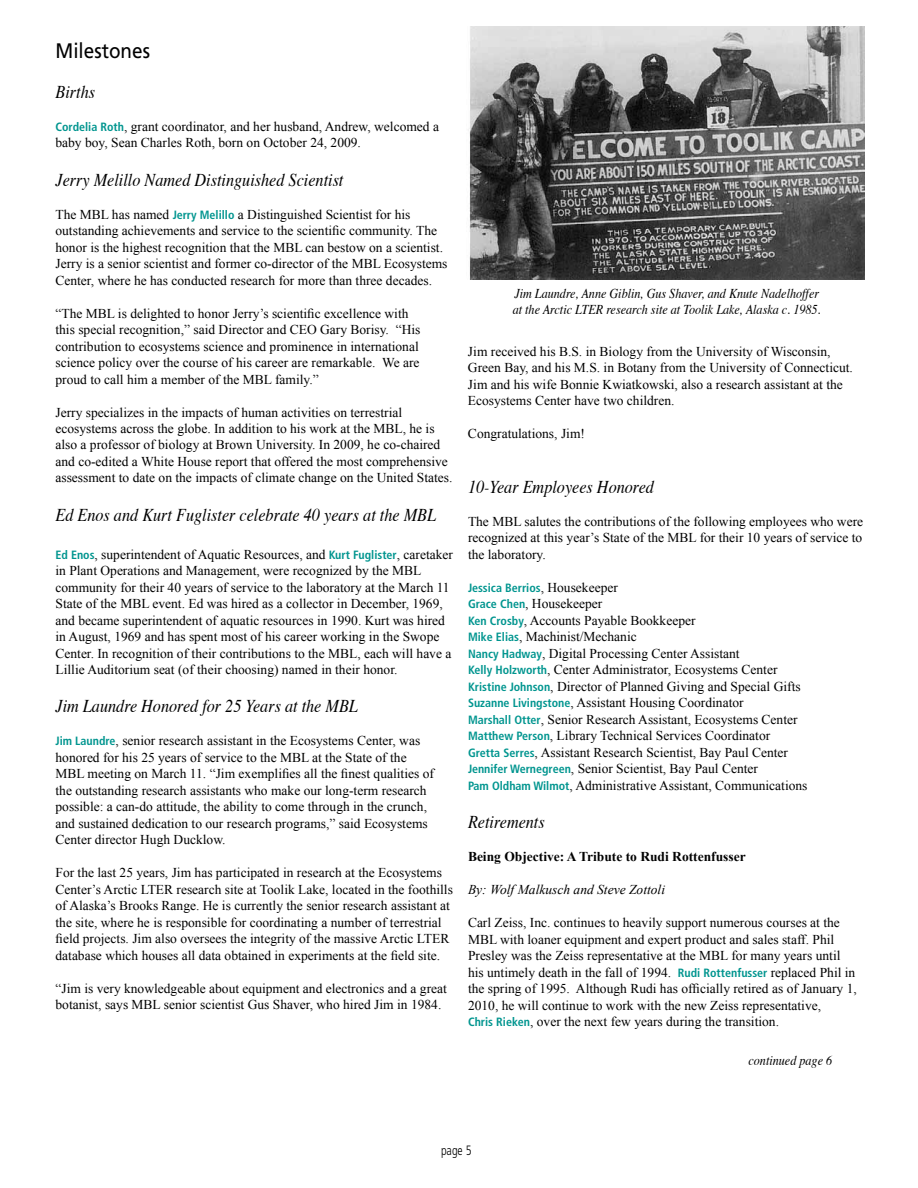
<style>
.page{position:relative;width:918px;height:1188px;background:#fff}
.page>*{position:absolute;margin:0;border:0;box-sizing:border-box;transform-origin:0 0}
.t1{font:21px "Frutiger";color:#000;scale:.9 1}
.t2{font:italic 18px "Times";color:#000;scale:.9 1}
.t3{font:13.5px/16.5px "Times New Roman";color:#000}
.t4{font:italic 13.5px/16.2px "Times";color:#000;scale:.9 1}
.t5{font:700 13.5px "Times New Roman";color:#000}
.t6{font:italic 13.5px "Times New Roman";color:#000}
.t7{font:300 condensed 13.5px "Frutiger";color:#000;scale:.9 1}
.t8{font:700 condensed 12px "Frutiger";color:#00958f}
.s1{font-family:"Frutiger";font-weight:700;font-stretch:condensed;font-size:12px;color:#00958f}
.s2{font-family:"Times New Roman";font-weight:400;font-stretch:normal;font-size:13.5px;color:#000}
</style>
<div class="page">
<img style="left:468px;top:27px;width:396px;height:253px">
<h1 class="t1" style="left:56px;top:39px;width:107px">Milestones</h1>
<h2 class="t2" style="left:56px;top:76px;width:46px">Births</h2>
<p class="t3" style="left:56px;top:118px;width:385px"><span class="s1">Cordelia Roth</span>, grant coordinator, and her husband, Andrew, welcomed a baby boy, Sean Charles Roth, born on October 24, 2009.</p>
<h2 class="t2" style="left:56px;top:163px;width:321px">Jerry Melillo Named Distinguished Scientist</h2>
<p class="t3" style="left:55px;top:206px;width:394px">The MBL has named <span class="s1">Jerry Melillo</span> a Distinguished Scientist for his outstanding achievements and service to the scientific community. The honor is the highest recognition that the MBL can bestow on a scientist.<br>Jerry is a senior scientist and former co-director of the MBL Ecosystems Center, where he has conducted research for more than three decades.</p>
<p class="t3" style="left:55px;top:305px;width:367px">“The MBL is delighted to honor Jerry’s scientific excellence with this special recognition,” said Director and CEO Gary Borisy. “His contribution to ecosystems science and prominence in international science policy over the course of his career are remarkable. We are proud to call him a member of the MBL family.”</p>
<p class="t3" style="left:55px;top:404px;width:399px">Jerry specializes in the impacts of human activities on terrestrial ecosystems across the globe. In addition to his work at the MBL, he is also a professor of biology at Brown University. In 2009, he co-chaired and co-edited a White House report that offered the most comprehensive assessment to date on the impacts of climate change on the United States.</p>
<h2 class="t2" style="left:56px;top:498px;width:424px">Ed Enos and Kurt Fuglister celebrate 40 years at the MBL</h2>
<p class="t3" style="left:55px;top:546px;width:399px"><span class="s1">Ed Enos</span>, superintendent of Aquatic Resources, and <span class="s1">Kurt Fuglister</span>, caretaker in Plant Operations and Management, were recognized by the MBL community for their 40 years of service to the laboratory at the March 11<br>State of the MBL event. Ed was hired as a collector in December, 1969, and became superintendent of aquatic resources in 1990. Kurt was hired in August, 1969 and has spent most of his career working in the Swope Center. In recognition of their contributions to the MBL, each will have a Lillie Auditorium seat (of their choosing) named in their honor.</p>
<h2 class="t2" style="left:56px;top:690px;width:338px">Jim Laundre Honored for 25 Years at the MBL</h2>
<p class="t3" style="left:56px;top:732px;width:380px"><span class="s1">Jim Laundre</span>, senior research assistant in the Ecosystems Center, was honored for his 25 years of service to the MBL at the State of the MBL meeting on March 11. “Jim exemplifies all the finest qualities of the outstanding research assistants who make our long-term research possible: a can-do attitude, the ability to come through in the crunch, and sustained dedication to our research programs,” said Ecosystems Center director Hugh Ducklow.</p>
<p class="t3" style="left:56px;top:864px;width:399px">For the last 25 years, Jim has participated in research at the Ecosystems Center’s Arctic LTER research site at Toolik Lake, located in the foothills of Alaska’s Brooks Range. He is currently the senior research assistant at the site, where he is responsible for coordinating a number of terrestrial field projects. Jim also oversees the integrity of the massive Arctic LTER database which houses all data obtained in experiments at the field site.</p>
<p class="t3" style="left:56px;top:980px;width:393px">“Jim is very knowledgeable about equipment and electronics and a great botanist, says MBL senior scientist Gus Shaver, who hired Jim in 1984.</p>
<p class="t4" style="left:513px;top:284px;width:344px">Jim Laundre, Anne Giblin, Gus Shaver, and Knute Nadelhoffer at the Arctic LTER research site at Toolik Lake, Alaska c. 1985.</p>
<p class="t3" style="left:468px;top:343px;width:386px">Jim received his B.S. in Biology from the University of Wisconsin, Green Bay, and his M.S. in Botany from the University of Connecticut.<br>Jim and his wife Bonnie Kwiatkowski, also a research assistant at the Ecosystems Center have two children.</p>
<p class="t3" style="left:468px;top:425px;width:119px">Congratulations, Jim!</p>
<h2 class="t2" style="left:468px;top:471px;width:208px">10-Year Employees Honored</h2>
<p class="t3" style="left:468px;top:513px;width:397px;text-align:justify">The MBL salutes the contributions of the following employees who were recognized at this year’s State of the MBL for their 10 years of service to the laboratory.</p>
<p class="t8" style="left:468px;top:581px;width:151px">Jessica Berrios<span class="s2">, Housekeeper</span></p>
<p class="t3" style="left:468px;top:595px;width:341px"><span class="s1">Grace Chen</span>, Housekeeper<br><span class="s1">Ken Crosby</span>, Accounts Payable Bookkeeper<br><span class="s1">Mike Elias</span>, Machinist/Mechanic<br><span class="s1">Nancy Hadway</span>, Digital Processing Center Assistant<br><span class="s1">Kelly Holzworth</span>, Center Administrator, Ecosystems Center <span class="s1">Kristine Johnson</span>, Director of Planned Giving and Special Gifts <span class="s1">Suzanne Livingstone</span>, Assistant Housing Coordinator<br><span class="s1">Marshall Otter</span>, Senior Research Assistant, Ecosystems Center <span class="s1">Matthew Person</span>, Library Technical Services Coordinator<br><span class="s1">Gretta Serres</span>, Assistant Research Scientist, Bay Paul Center <span class="s1">Jennifer Wernegreen</span>, Senior Scientist, Bay Paul Center<br><span class="s1">Pam Oldham Wilmot</span>, Administrative Assistant, Communications</p>
<h2 class="t2" style="left:468px;top:806px;width:87px">Retirements</h2>
<p class="t5" style="left:468px;top:847px;width:279px">Being Objective: A Tribute to Rudi Rottenfusser</p>
<p class="t6" style="left:468px;top:880px;width:199px">By: Wolf Malkusch and Steve Zottoli</p>
<p class="t3" style="left:468px;top:914px;width:390px">Carl Zeiss, Inc. continues to heavily support numerous courses at the MBL with loaner equipment and expert product and sales staff. Phil Presley was the Zeiss representative at the MBL for many years until his untimely death in the fall of 1994. <span class="s1">Rudi Rottenfusser</span> replaced Phil in the spring of 1995. Although Rudi has officially retired as of January 1, 2010, he will continue to work with the new Zeiss representative,<br><span class="s1">Chris Rieken</span>, over the next few years during the transition.</p>
<p class="t4" style="left:749px;top:1051px;width:94px">continued page 6</p>
<p class="t7" style="left:441px;top:1142px;width:35px">page 5</p>
</div>
